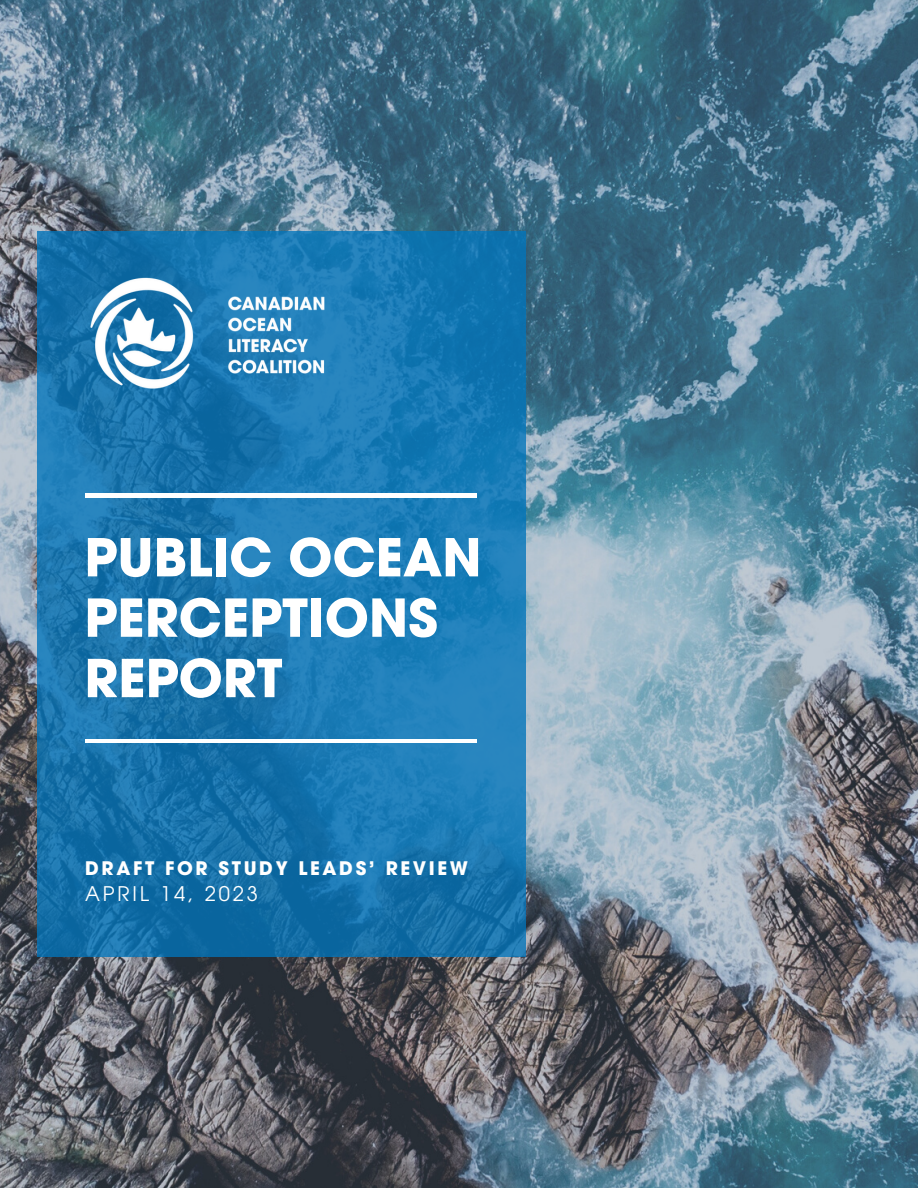
<style>
.page{position:relative;width:918px;height:1188px;background:#fff}
.page>*{position:absolute;margin:0;border:0;box-sizing:border-box;transform-origin:0 0}
.t1{font:700 51.9px/60.4px "Avant Garde";color:#fff}
.t2{font:italic 20.1px "Avant Garde CE";letter-spacing:.14em;color:#fff}
.t3{font:700 18.6px "Avant Garde";letter-spacing:.14em;color:#fff}
</style>
<div class="page">
<img style="left:0;top:0;width:918px;height:1188px">
<svg style="left:37px;top:231px;width:488px;height:726px"></svg>
<hr style="left:85px;top:494px;width:392px;height:3px;background:#fff">
<hr style="left:85px;top:739px;width:392px;height:3px;background:#fff">
<img style="left:85px;top:273px;width:265px;height:118px">
<p class="t1" style="left:84px;top:527px;width:399px">PUBLIC OCEAN<br>PERCEPTIONS<br>REPORT</p>
<p class="t3" style="left:85px;top:856px;width:384px">DRAFT FOR STUDY LEADS’ REVIEW</p>
<p class="t2" style="left:85px;top:886px;width:174px">APRIL 14, 2023</p>
</div>
